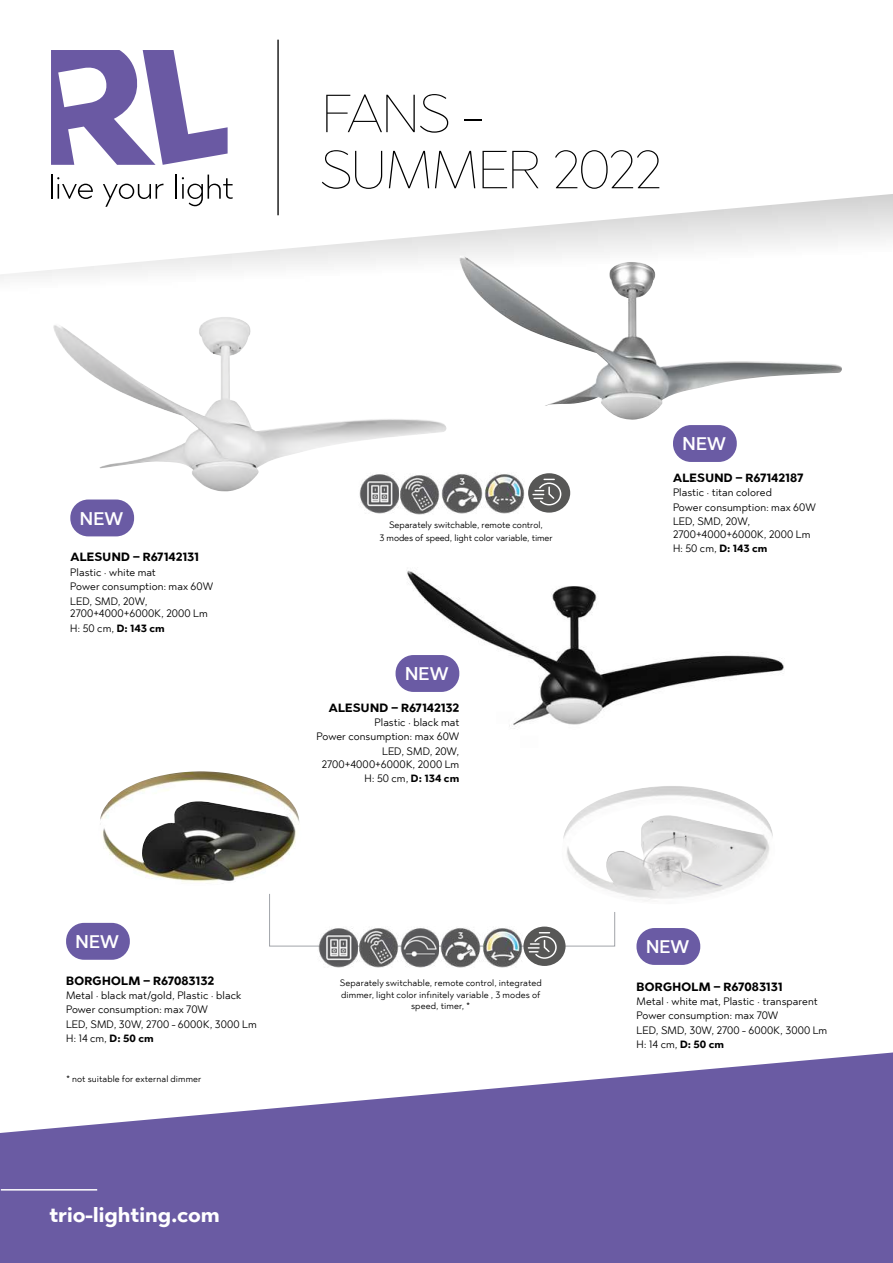
<style>
.page{position:relative;width:893px;height:1263px;background:#fff}
.page>*{position:absolute;margin:0;border:0;box-sizing:border-box;transform-origin:0 0}
.t1{font:100 53.4px/56.1px "Abrade";letter-spacing:-.025em;color:#000}
.t2{font:700 20.85px "Abrade";letter-spacing:-.01em;color:#fff}
.t3{font:500 18px "Abrade";letter-spacing:.01em;color:#fff}
.t4{font:700 12px "Abrade";color:#000}
.t5{font:10.5px/14.4px "Abrade";letter-spacing:.005em;color:#000}
.t6{font:9px/11.2px "Abrade";letter-spacing:-.005em;color:#000;text-align:center}
.t7{font:8.85px "Abrade";letter-spacing:.01em;color:#000}
.s1{font-weight:700}
</style>
<div class="page">
<svg style="left:13px;top:39px;width:880px;height:235px"></svg>
<svg style="left:0;top:1052px;width:893px;height:211px;fill:#6a5ba3"></svg>
<hr style="left:1px;top:1189px;width:96px;height:1px;background:#fff">
<hr style="left:277px;top:40px;width:2px;height:175px;background:#000">
<svg style="left:51px;top:50px;width:177px;height:115px"></svg>
<hr style="left:51px;top:175px;width:2px;height:24px;background:#000">
<svg style="left:57px;top:177px;width:36px;height:22px"></svg>
<svg style="left:103px;top:184px;width:60px;height:23px"></svg>
<svg style="left:176px;top:175px;width:57px;height:31px"></svg>
<img style="left:395px;top:570px;width:389px;height:159px">
<img style="left:459px;top:256px;width:383px;height:164px">
<img style="left:53px;top:317px;width:280px;height:175px">
<div style="left:70px;top:499px;width:64px;height:37px;background:#6a5ba4;border-radius:18px"></div>
<div style="left:673px;top:425px;width:64px;height:37px;background:#6a5ba4;border-radius:18px"></div>
<img style="left:359px;top:474px;width:165px;height:41px">
<div style="left:528px;top:473px;width:42px;height:40px;background:#575756;border-radius:50%"></div>
<svg style="left:532px;top:479px;width:29px;height:26px"></svg>
<div style="left:396px;top:655px;width:63px;height:37px;background:#6a5ba4;border-radius:18px"></div>
<img style="left:100px;top:771px;width:200px;height:113px">
<img style="left:563px;top:786px;width:210px;height:115px">
<img style="left:318px;top:928px;width:204px;height:40px">
<div style="left:523px;top:926px;width:43px;height:40px;background:#575756;border-radius:50%"></div>
<svg style="left:528px;top:932px;width:29px;height:27px"></svg>
<div style="left:66px;top:923px;width:64px;height:37px;background:#6a5ba4;border-radius:18px"></div>
<div style="left:636px;top:928px;width:64px;height:37px;background:#6a5ba4;border-radius:18px"></div>
<h3 class="t3" style="left:80px;top:506px;width:45px">NEW</h3>
<p class="t4" style="left:70px;top:549px;width:130px">ALESUND – R67142131</p>
<p class="t5" style="left:70px;top:564px;width:144px">Plastic · white mat<br>Power consumption: max 60W<br>LED, SMD, 20W,</p>
<p class="t5" style="left:70px;top:606px;width:139px">2700+4000+6000K, 2000 Lm<br>H: 50 cm, <span class="s1">D: 143 cm</span></p>
<h1 class="t1" style="left:320px;top:84px;width:344px">FANS -<br>SUMMER 2022</h1>
<p class="t6" style="left:380px;top:518px;width:175px;line-height:12.9px">Separately switchable, remote control,<br>3 modes of speed, light color variable, timer</p>
<h3 class="t3" style="left:405px;top:662px;width:45px">NEW</h3>
<p class="t4" style="left:329px;top:699px;width:132px">ALESUND – R67142132</p>
<p class="t5" style="left:316px;top:715px;width:144px;text-align:right">Plastic · black mat<br>Power consumption: max 60W<br>LED, SMD, 20W,</p>
<p class="t5" style="left:322px;top:757px;width:139px;text-align:right">2700+4000+6000K, 2000 Lm<br>H: 50 cm, <span class="s1">D: 134 cm</span></p>
<h3 class="t3" style="left:682px;top:432px;width:45px">NEW</h3>
<p class="t4" style="left:673px;top:469px;width:132px">ALESUND – R67142187</p>
<p class="t5" style="left:673px;top:485px;width:144px">Plastic · titan colored<br>Power consumption: max 60W<br>LED, SMD, 20W,</p>
<p class="t5" style="left:673px;top:527px;width:139px">2700+4000+6000K, 2000 Lm<br>H: 50 cm, <span class="s1">D: 143 cm</span></p>
<h3 class="t3" style="left:76px;top:930px;width:45px">NEW</h3>
<h3 class="t3" style="left:646px;top:935px;width:45px">NEW</h3>
<p class="t4" style="left:66px;top:972px;width:149px">BORGHOLM – R67083132</p>
<p class="t5" style="left:66px;top:988px;width:192px">Metal · black mat/gold, Plastic · black<br>Power consumption: max 70W<br>LED, SMD, 30W, 2700 - 6000K, 3000 Lm<br>H: 14 cm, <span class="s1">D: 50 cm</span></p>
<p class="t7" style="left:66px;top:1072px;width:137px">* not suitable for external dimmer</p>
<h2 class="t2" style="left:49px;top:1201px;width:172px">trio-lighting.com</h2>
<p class="t6" style="left:340px;top:977px;width:204px">Separately switchable, remote control, integrated dimmer, light color infinitely variable , 3 modes of speed, timer, *</p>
<p class="t4" style="left:637px;top:978px;width:148px">BORGHOLM – R67083131</p>
<p class="t5" style="left:636px;top:994px;width:192px">Metal · white mat, Plastic · transparent<br>Power consumption: max 70W<br>LED, SMD, 30W, 2700 - 6000K, 3000 Lm<br>H: 14 cm, <span class="s1">D: 50 cm</span></p>
</div>
